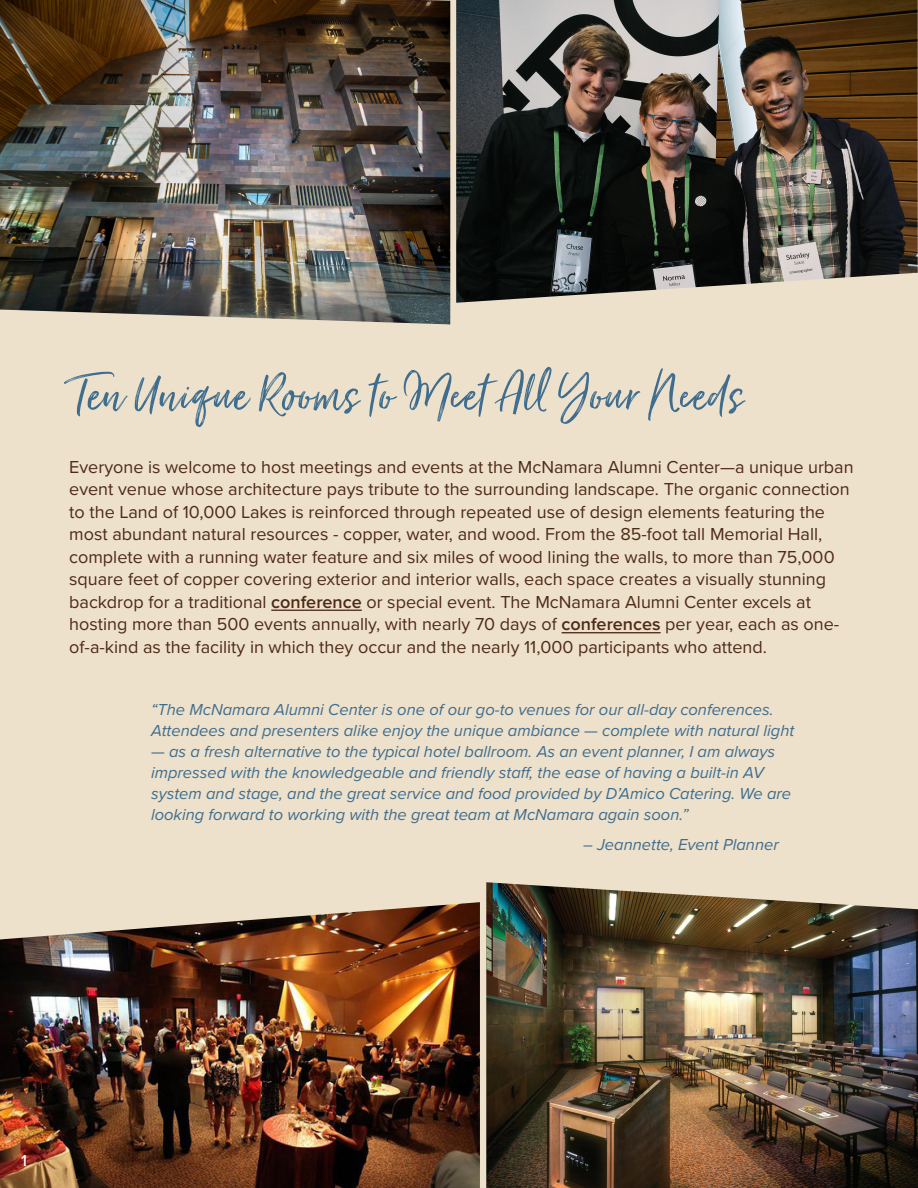
<style>
.page{position:relative;width:918px;height:1188px;background:#ede1cc}
.page>*{position:absolute;margin:0;border:0;box-sizing:border-box;transform-origin:0 0}
.t1{font:63px "Just Lovely";letter-spacing:.01em;color:#3f6d8e}
.t2{font:18px/22.5px "Proxima Nova";color:#4e2a17}
.t3{font:italic 16.5px/21px "Proxima Nova";color:#3f6d8e}
.t4{font:500 16.5px "Proxima Nova";color:#fff}
.s1{font-weight:600}
</style>
<div class="page">
<hr style="left:917px;top:0;width:1px;height:1188px;background:#231f20">
<img style="left:456px;top:0;width:462px;height:303px">
<img style="left:0;top:0;width:450px;height:324px">
<img style="left:486px;top:882px;width:432px;height:306px">
<img style="left:0;top:902px;width:480px;height:286px">
<hr style="left:271px;top:610px;width:91px;height:1px;background:#4e2a17">
<hr style="left:562px;top:632px;width:99px;height:1px;background:#4e2a17">
<p class="t1" style="left:69px;top:356px;width:676px">Ten Unique Rooms to Meet All Your Needs</p>
<p class="t2" style="left:69px;top:455px;width:786px">Everyone is welcome to host meetings and events at the McNamara Alumni Center—a unique urban event venue whose architecture pays tribute to the surrounding landscape. The organic connection to the Land of 10,000 Lakes is reinforced through repeated use of design elements featuring the most abundant natural resources - copper, water, and wood. From the 85-foot tall Memorial Hall, complete with a running water feature and six miles of wood lining the walls, to more than 75,000 square feet of copper covering exterior and interior walls, each space creates a visually stunning backdrop for a traditional <span class="s1">conference</span> or special event. The McNamara Alumni Center excels at hosting more than 500 events annually, with nearly 70 days of <span class="s1">conferences</span> per year, each as one&shy;of-a-kind as the facility in which they occur and the nearly 11,000 participants who attend.</p>
<p class="t3" style="left:151px;top:698px;width:645px">“The McNamara Alumni Center is one of our go-to venues for our all-day conferences.<br>Attendees and presenters alike enjoy the unique ambiance — complete with natural light</p>
<p class="t3" style="left:151px;top:740px;width:642px">— as a fresh alternative to the typical hotel ballroom. As an event planner, I am always impressed with the knowledgeable and friendly staff, the ease of having a built-in AV system and stage, and the great service and food provided by D’Amico Catering. We are looking forward to working with the great team at McNamara again soon.”</p>
<p class="t3" style="left:583px;top:834px;width:197px">– Jeannette, Event Planner</p>
<p class="t4" style="left:21px;top:1148px;width:7px">1</p>
</div>
